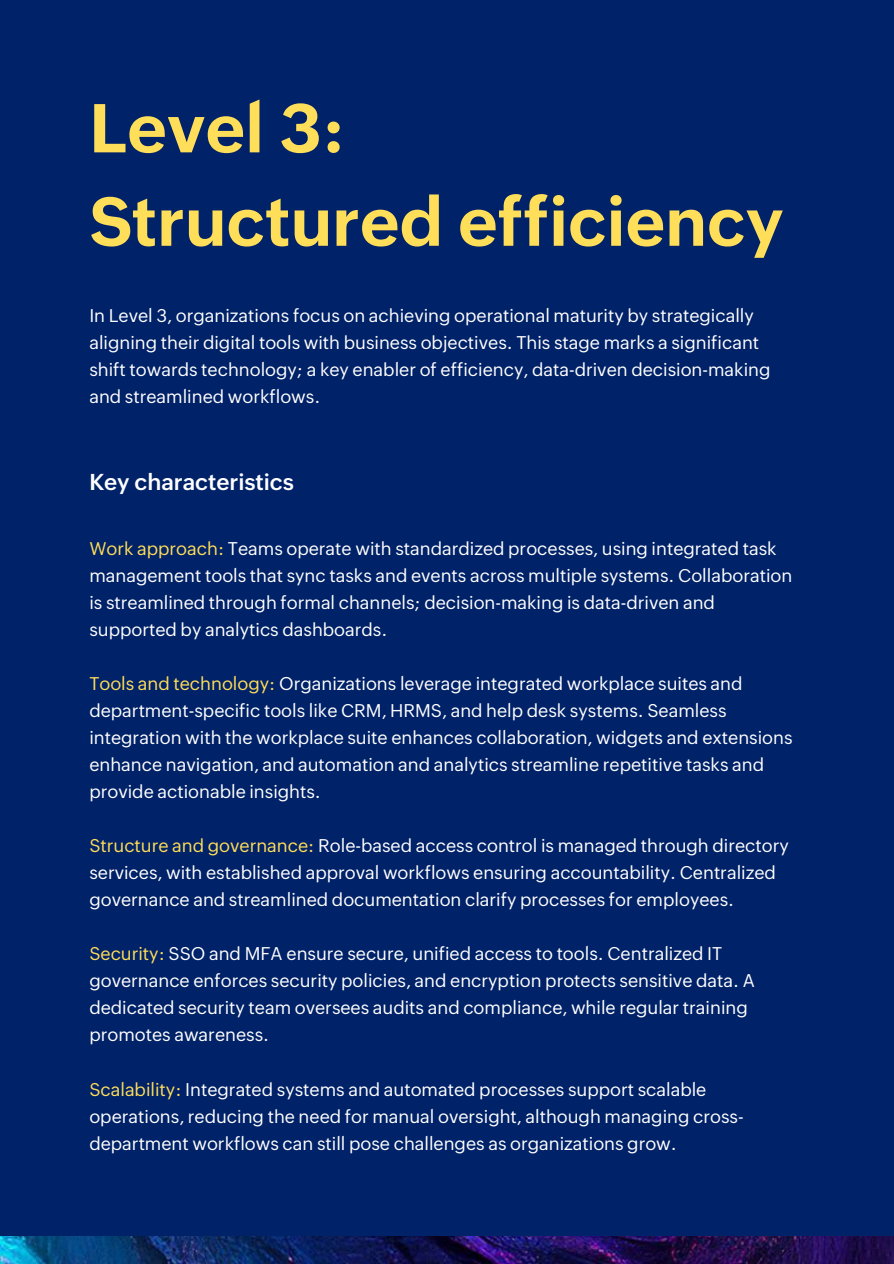
<style>
.page{position:relative;width:894px;height:1264px;background:#fff}
.page>*{position:absolute;margin:0;border:0;box-sizing:border-box;transform-origin:0 0}
.t1{font:700 67.5px/93.3px "Zoho Puvi";color:#ffde59}
.t2{font:600 22.5px "Zoho Puvi";color:#fff}
.t3{font:18px/27px "Zoho Puvi";color:#fff}
.s1{color:#ffde59}
</style>
<div class="page">
<div style="left:0;top:0;width:893px;height:1263px;background:#002268"></div>
<img style="left:0;top:1236px;width:893px;height:27px">
<h1 class="t1" style="left:89px;top:82px;width:695px">Level 3:<br>Structured efficiency</h1>
<p class="t3" style="left:89px;top:302px;width:682px">In Level 3, organizations focus on achieving operational maturity by strategically aligning their digital tools with business objectives. This stage marks a significant shift towards technology; a key enabler of efficiency, data-driven decision-making and streamlined workflows.</p>
<p class="t2" style="left:89px;top:469px;width:206px">Key characteristics</p>
<p class="t3" style="left:89px;top:535px;width:704px"><span class="s1">Work approach:</span> Teams operate with standardized processes, using integrated task management tools that sync tasks and events across multiple systems. Collaboration is streamlined through formal channels; decision-making is data-driven and supported by analytics dashboards.</p>
<p class="t3" style="left:89px;top:670px;width:704px"><span class="s1">Tools and technology:</span> Organizations leverage integrated workplace suites and department-specific tools like CRM, HRMS, and help desk systems. Seamless integration with the workplace suite enhances collaboration, widgets and extensions enhance navigation, and automation and analytics streamline repetitive tasks and provide actionable insights.</p>
<p class="t3" style="left:89px;top:832px;width:700px"><span class="s1">Structure and governance:</span> Role-based access control is managed through directory services, with established approval workflows ensuring accountability. Centralized governance and streamlined documentation clarify processes for employees.</p>
<p class="t3" style="left:89px;top:940px;width:667px"><span class="s1">Security:</span> SSO and MFA ensure secure, unified access to tools. Centralized IT governance enforces security policies, and encryption protects sensitive data. A dedicated security team oversees audits and compliance, while regular training promotes awareness.</p>
<p class="t3" style="left:89px;top:1075px;width:655px"><span class="s1">Scalability:</span> Integrated systems and automated processes support scalable operations, reducing the need for manual oversight, although managing cross&shy;department workflows can still pose challenges as organizations grow.</p>
</div>
